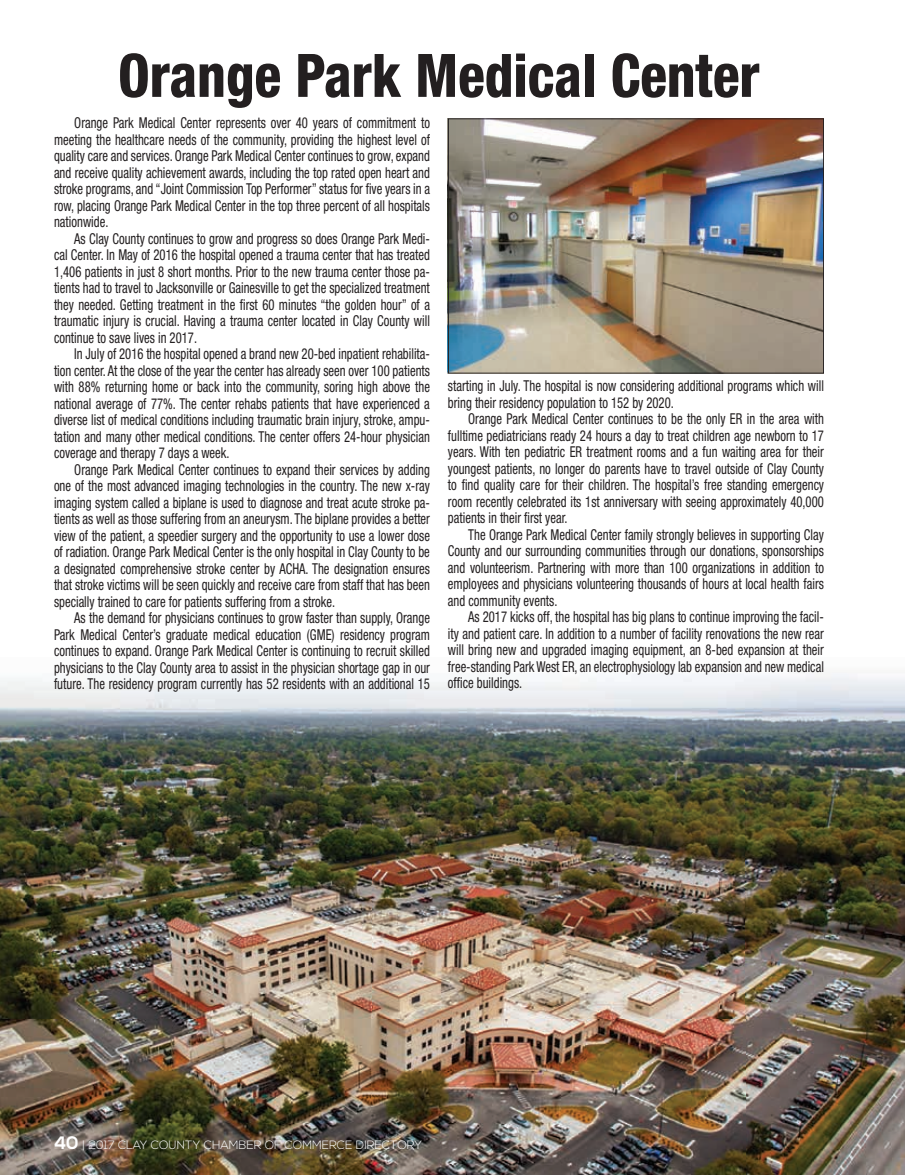
<style>
.page{position:relative;width:905px;height:1175px;background:#fff}
.page>*{position:absolute;margin:0;border:0;box-sizing:border-box;transform-origin:0 0}
.t1{font:800 condensed 60px "Helvetica Neue LT Std";color:#231f20;scale:.92 1}
.t2{font:condensed 15px/16.5px "Helvetica Neue LT Std";color:#231f20;text-align:justify;scale:.85 1}
.t3{font:300 12px "Nexa";color:#fff}
.s1{font-weight:700;font-size:18px}
</style>
<div class="page">
<img style="left:0;top:673px;width:904px;height:501px">
<img style="left:448px;top:118px;width:375px;height:255px">
<h1 class="t1" style="left:118px;top:38px;width:699px">Orange Park Medical Center</h1>
<p class="t2" style="left:54px;top:115px;width:444px;text-indent:20px">Orange Park Medical Center represents over 40 years of commitment to meeting the healthcare needs of the community, providing the highest level of quality care and services. Orange Park Medical Center continues to grow, expand and receive quality achievement awards, including the top rated open heart and stroke programs, and “Joint Commission Top Performer” status for five years in a row, placing Orange Park Medical Center in the top three percent of all hospitals nationwide.</p>
<p class="t2" style="left:54px;top:230px;width:444px;text-indent:20px">As Clay County continues to grow and progress so does Orange Park Medi&shy;cal Center. In May of 2016 the hospital opened a trauma center that has treated 1,406 patients in just 8 short months. Prior to the new trauma center those pa&shy;tients had to travel to Jacksonville or Gainesville to get the specialized treatment they needed. Getting treatment in the first 60 minutes “the golden hour” of a traumatic injury is crucial. Having a trauma center located in Clay County will continue to save lives in 2017.</p>
<p class="t2" style="left:54px;top:346px;width:444px;text-indent:20px">In July of 2016 the hospital opened a brand new 20-bed inpatient rehabilita&shy;tion center. At the close of the year the center has already seen over 100 patients with 88% returning home or back into the community, soring high above the national average of 77%. The center rehabs patients that have experienced a diverse list of medical conditions including traumatic brain injury, stroke, ampu&shy;tation and many other medical conditions. The center offers 24-hour physician coverage and therapy 7 days a week.</p>
<p class="t2" style="left:54px;top:461px;width:444px;text-indent:20px">Orange Park Medical Center continues to expand their services by adding one of the most advanced imaging technologies in the country. The new x-ray imaging system called a biplane is used to diagnose and treat acute stroke pa&shy;tients as well as those suffering from an aneurysm. The biplane provides a better view of the patient, a speedier surgery and the opportunity to use a lower dose of radiation. Orange Park Medical Center is the only hospital in Clay County to be a designated comprehensive stroke center by ACHA. The designation ensures that stroke victims will be seen quickly and receive care from staff that has been specially trained to care for patients suffering from a stroke.</p>
<p class="t2" style="left:54px;top:610px;width:444px;text-indent:20px">As the demand for physicians continues to grow faster than supply, Orange Park Medical Center’s graduate medical education (GME) residency program continues to expand. Orange Park Medical Center is continuing to recruit skilled physicians to the Clay County area to assist in the physician shortage gap in our future. The residency program currently has 52 residents with an additional 15</p>
<p class="t2" style="left:448px;top:377px;width:444px">starting in July. The hospital is now considering additional programs which will bring their residency population to 152 by 2020.</p>
<p class="t2" style="left:448px;top:410px;width:444px;text-indent:20px">Orange Park Medical Center continues to be the only ER in the area with fulltime pediatricians ready 24 hours a day to treat children age newborn to 17 years. With ten pediatric ER treatment rooms and a fun waiting area for their youngest patients, no longer do parents have to travel outside of Clay County to find quality care for their children. The hospital’s free standing emergency room recently celebrated its 1st anniversary with seeing approximately 40,000 patients in their first year.</p>
<p class="t2" style="left:448px;top:526px;width:444px;text-indent:20px">The Orange Park Medical Center family strongly believes in supporting Clay County and our surrounding communities through our donations, sponsorships and volunteerism. Partnering with more than 100 organizations in addition to employees and physicians volunteering thousands of hours at local health fairs and community events.</p>
<p class="t2" style="left:448px;top:608px;width:444px;text-indent:20px">As 2017 kicks off, the hospital has big plans to continue improving the facil&shy;ity and patient care. In addition to a number of facility renovations the new rear will bring new and upgraded imaging equipment, an 8-bed expansion at their free-standing Park West ER, an electrophysiology lab expansion and new medical office buildings.</p>
<p class="t3" style="left:54px;top:1138px;width:370px"><span class="s1">40</span> | 2017 CLAY COUNTY CHAMBER OF COMMERCE DIRECTORY</p>
</div>
